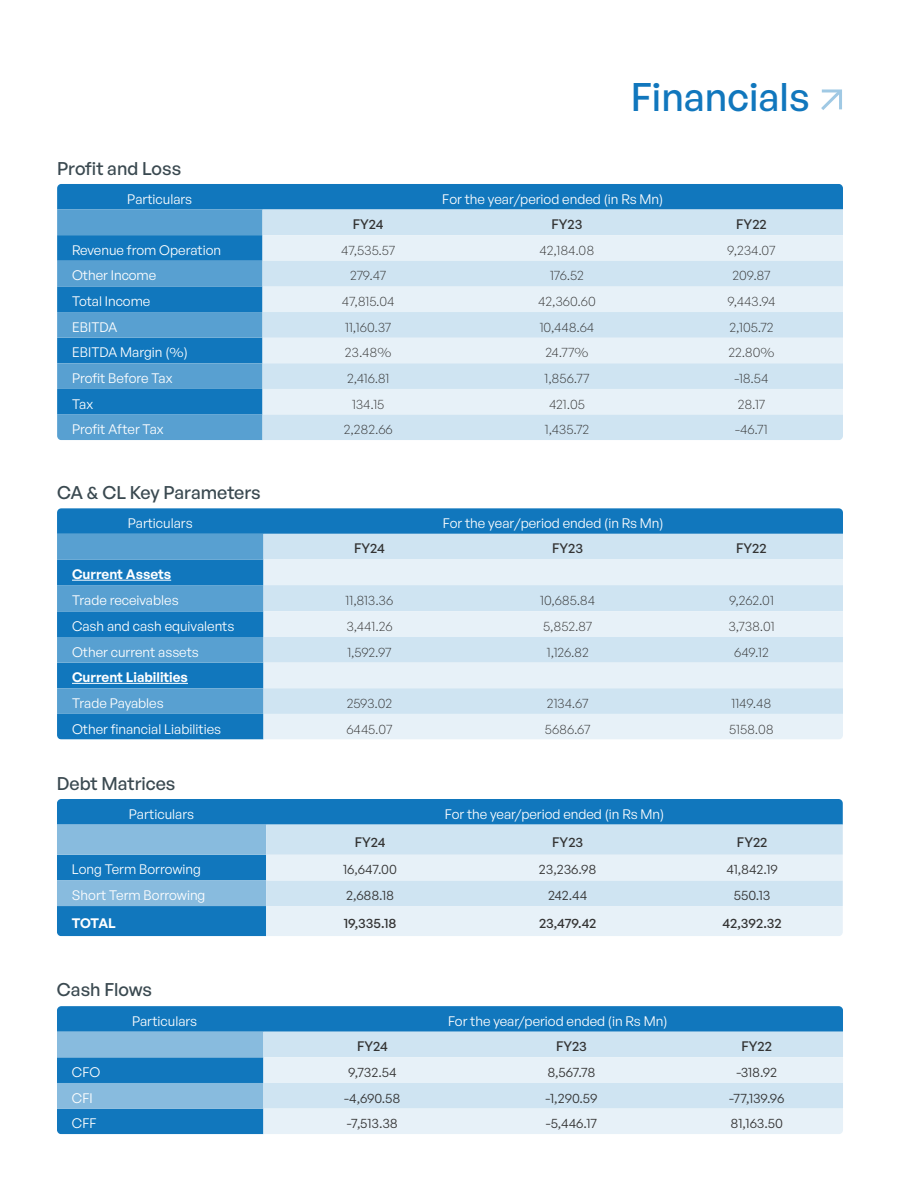
<style>
.page{position:relative;width:900px;height:1200px;background:#fff}
.page>*{position:absolute;margin:0;border:0;box-sizing:border-box;transform-origin:0 0}
.t1{font:500 39px "General Sans";color:#1177bd}
.t2{font:500 18px "General Sans";color:#3a4950}
.t3{font:13.5px/26px "General Sans";color:#fff}
.t4{font:300 13.5px "General Sans";letter-spacing:-.01em;color:#333}
.t5{font:13.5px "General Sans";letter-spacing:-.005em;color:#333}
.t6{font:500 13.5px "General Sans";color:#333}
.t7{font:600 13.5px/25.7px "General Sans";color:#fff}
.s1{font-weight:600}
.s2{font-weight:400}
</style>
<div class="page">
<div style="left:57px;top:184px;width:786px;height:26px;background:#1177bd"></div>
<svg style="left:57px;top:210px;width:205px;height:230px;background:#398ec8"></svg>
<div style="left:262px;top:210px;width:581px;height:25px;background:#cfe4f2"></div>
<div style="left:262px;top:235px;width:581px;height:26px;background:#e7f1f8"></div>
<svg style="left:262px;top:261px;width:581px;height:179px;background:#d9e9f4"></svg>
<svg style="left:821px;top:89px;width:21px;height:21px"></svg>
<div style="left:57px;top:799px;width:786px;height:137px;background:#1177bd"></div>
<svg style="left:57px;top:825px;width:209px;height:81px;background:#63a6d3"></svg>
<div style="left:266px;top:825px;width:577px;height:30px;background:#cfe4f2"></div>
<svg style="left:266px;top:855px;width:577px;height:81px;background:#dfecf6"></svg>
<svg style="left:57px;top:508px;width:786px;height:26px;background:#167abe"></svg>
<svg style="left:57px;top:534px;width:786px;height:206px;background:#b0d2e9"></svg>
<hr style="left:72px;top:580px;width:99px;height:1px;background:#fff">
<hr style="left:72px;top:683px;width:116px;height:1px;background:#fff">
<div style="left:57px;top:1006px;width:786px;height:128px;background:#1177bd"></div>
<svg style="left:57px;top:1032px;width:206px;height:77px;background:#61a4d3"></svg>
<div style="left:263px;top:1032px;width:580px;height:25px;background:#cfe4f2"></div>
<svg style="left:263px;top:1057px;width:580px;height:77px;background:#dfecf6"></svg>
<p class="t2" style="left:57px;top:157px;width:126px">Profit and Loss</p>
<p class="t1" style="left:631px;top:73px;width:181px">Financials</p>
<p class="t3" style="left:127px;top:185px;width:66px">Particulars</p>
<p class="t3" style="left:442px;top:185px;width:222px">For the year/period ended (in Rs Mn)</p>
<p class="t6" style="left:353px;top:216px;width:32px">FY24</p>
<p class="t6" style="left:552px;top:216px;width:32px">FY23</p>
<p class="t6" style="left:736px;top:216px;width:32px">FY22</p>
<p class="t3" style="left:72px;top:237px;width:151px">Revenue from Operation</p>
<p class="t4" style="left:341px;top:242px;width:56px">47,535.57</p>
<p class="t4" style="left:540px;top:242px;width:56px">42,184.08</p>
<p class="t4" style="left:727px;top:242px;width:50px">9,234.07</p>
<p class="t3" style="left:72px;top:262px;width:86px">Other Income</p>
<p class="t4" style="left:350px;top:267px;width:38px">279.47</p>
<p class="t4" style="left:550px;top:267px;width:35px">176.52</p>
<p class="t4" style="left:732px;top:267px;width:40px">209.87</p>
<p class="t3" style="left:72px;top:288px;width:80px">Total Income</p>
<p class="t4" style="left:342px;top:293px;width:54px">47,815.04</p>
<p class="t4" style="left:538px;top:293px;width:59px">42,360.60</p>
<p class="t4" style="left:727px;top:293px;width:50px">9,443.94</p>
<p class="t3" style="left:72px;top:313px;width:47px">EBITDA</p>
<p class="t4" style="left:345px;top:318px;width:48px">11,160.37</p>
<p class="t4" style="left:540px;top:318px;width:56px">10,448.64</p>
<p class="t4" style="left:729px;top:318px;width:46px">2,105.72</p>
<p class="t3" style="left:72px;top:339px;width:117px">EBITDA Margin (%)</p>
<p class="t4" style="left:345px;top:344px;width:48px">23.48%</p>
<p class="t4" style="left:545px;top:344px;width:45px">24.77%</p>
<p class="t4" style="left:728px;top:344px;width:48px">22.80%</p>
<p class="t3" style="left:72px;top:365px;width:102px">Profit Before Tax</p>
<p class="t4" style="left:347px;top:370px;width:44px">2,416.81</p>
<p class="t4" style="left:545px;top:370px;width:46px">1,856.77</p>
<p class="t4" style="left:735px;top:370px;width:35px">-18.54</p>
<p class="t3" style="left:72px;top:390px;width:23px">Tax</p>
<p class="t4" style="left:352px;top:395px;width:34px">134.15</p>
<p class="t4" style="left:549px;top:395px;width:37px">421.05</p>
<p class="t4" style="left:738px;top:395px;width:29px">28.17</p>
<p class="t3" style="left:72px;top:416px;width:93px">Profit After Tax</p>
<p class="t4" style="left:344px;top:421px;width:51px">2,282.66</p>
<p class="t4" style="left:545px;top:421px;width:46px">1,435.72</p>
<p class="t4" style="left:735px;top:421px;width:34px">-46.71</p>
<p class="t2" style="left:57px;top:481px;width:205px">CA &amp; CL Key Parameters</p>
<p class="t3" style="left:128px;top:510px;width:66px">Particulars</p>
<p class="t3" style="left:443px;top:510px;width:222px">For the year/period ended (in Rs Mn)</p>
<p class="t6" style="left:354px;top:540px;width:32px">FY24</p>
<p class="t6" style="left:552px;top:540px;width:32px">FY23</p>
<p class="t6" style="left:736px;top:540px;width:32px">FY22</p>
<p class="t3" style="left:72px;top:561px;width:108px"><span class="s1">Current Assets<br></span>Trade receivables</p>
<p class="t4" style="left:346px;top:592px;width:49px">11,813.36</p>
<p class="t4" style="left:540px;top:592px;width:56px">10,685.84</p>
<p class="t4" style="left:729px;top:592px;width:46px">9,262.01</p>
<p class="t3" style="left:72px;top:613px;width:164px">Cash and cash equivalents</p>
<p class="t4" style="left:346px;top:618px;width:48px">3,441.26</p>
<p class="t4" style="left:543px;top:618px;width:50px">5,852.87</p>
<p class="t4" style="left:728px;top:618px;width:48px">3,738.01</p>
<p class="t3" style="left:72px;top:638px;width:128px">Other current assets</p>
<p class="t4" style="left:347px;top:643px;width:46px">1,592.97</p>
<p class="t4" style="left:547px;top:643px;width:43px">1,126.82</p>
<p class="t4" style="left:734px;top:643px;width:36px">649.12</p>
<p class="t7" style="left:72px;top:664px;width:117px">Current Liabilities<br><span class="s2">Trade Payables</span></p>
<p class="t4" style="left:347px;top:695px;width:47px">2593.02</p>
<p class="t4" style="left:547px;top:695px;width:43px">2134.67</p>
<p class="t4" style="left:732px;top:695px;width:41px">1149.48</p>
<p class="t3" style="left:72px;top:715px;width:151px">Other financial Liabilities</p>
<p class="t4" style="left:346px;top:720px;width:48px">6445.07</p>
<p class="t4" style="left:545px;top:720px;width:47px">5686.67</p>
<p class="t4" style="left:729px;top:720px;width:46px">5158.08</p>
<p class="t2" style="left:57px;top:772px;width:120px">Debt Matrices</p>
<p class="t3" style="left:129px;top:800px;width:67px">Particulars</p>
<p class="t3" style="left:445px;top:800px;width:221px">For the year/period ended (in Rs Mn)</p>
<p class="t6" style="left:355px;top:833px;width:32px">FY24</p>
<p class="t6" style="left:552px;top:833px;width:32px">FY23</p>
<p class="t6" style="left:737px;top:833px;width:32px">FY22</p>
<p class="t3" style="left:72px;top:856px;width:131px">Long Term Borrowing</p>
<p class="t5" style="left:343px;top:861px;width:55px">16,647.00</p>
<p class="t5" style="left:539px;top:861px;width:59px">23,236.98</p>
<p class="t5" style="left:726px;top:861px;width:53px">41,842.19</p>
<p class="t3" style="left:72px;top:882px;width:135px">Short Term Borrowing</p>
<p class="t5" style="left:346px;top:887px;width:50px">2,688.18</p>
<p class="t5" style="left:548px;top:887px;width:41px">242.44</p>
<p class="t5" style="left:734px;top:887px;width:38px">550.13</p>
<p class="t7" style="left:72px;top:910px;width:45px">TOTAL</p>
<p class="t6" style="left:344px;top:915px;width:54px">19,335.18</p>
<p class="t6" style="left:539px;top:915px;width:59px">23,479.42</p>
<p class="t6" style="left:723px;top:915px;width:61px">42,392.32</p>
<p class="t2" style="left:57px;top:978px;width:97px">Cash Flows</p>
<p class="t3" style="left:132px;top:1008px;width:67px">Particulars</p>
<p class="t3" style="left:448px;top:1008px;width:221px">For the year/period ended (in Rs Mn)</p>
<p class="t6" style="left:357px;top:1038px;width:32px">FY24</p>
<p class="t6" style="left:556px;top:1038px;width:32px">FY23</p>
<p class="t6" style="left:742px;top:1038px;width:32px">FY22</p>
<p class="t3" style="left:72px;top:1059px;width:30px">CFO</p>
<p class="t5" style="left:348px;top:1064px;width:50px">9,732.54</p>
<p class="t5" style="left:548px;top:1064px;width:49px">8,567.78</p>
<p class="t5" style="left:736px;top:1064px;width:42px">-318.92</p>
<p class="t3" style="left:72px;top:1084px;width:22px">CFI</p>
<p class="t5" style="left:344px;top:1089px;width:58px">-4,690.58</p>
<p class="t5" style="left:546px;top:1089px;width:53px">-1,290.59</p>
<p class="t5" style="left:729px;top:1089px;width:57px">-77,139.96</p>
<p class="t3" style="left:72px;top:1110px;width:26px">CFF</p>
<p class="t5" style="left:347px;top:1115px;width:53px">-7,513.38</p>
<p class="t5" style="left:546px;top:1115px;width:53px">-5,446.17</p>
<p class="t5" style="left:731px;top:1115px;width:54px">81,163.50</p>
</div>
